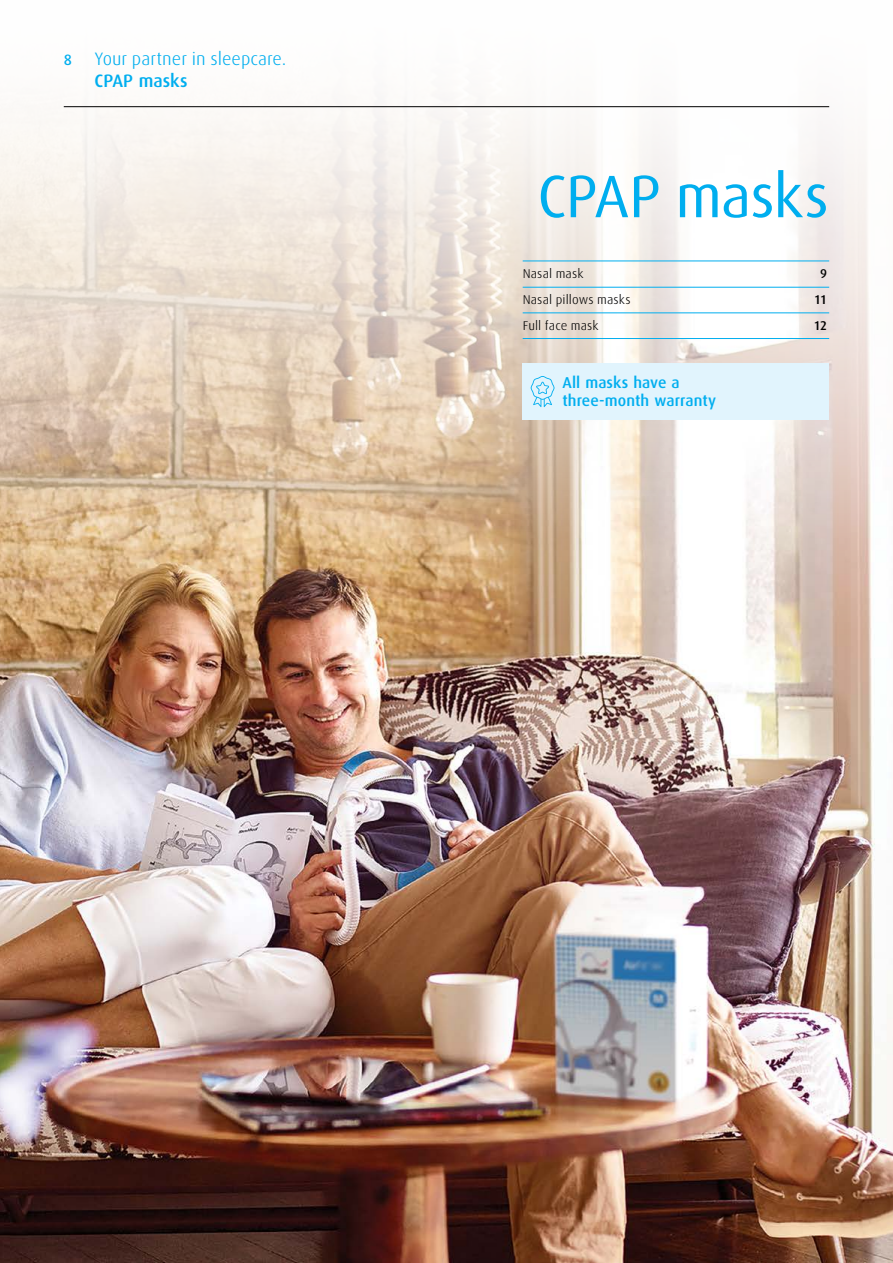
<style>
.page{position:relative;width:893px;height:1263px;background:#fff}
.page>*{position:absolute;margin:0;border:0;box-sizing:border-box;transform-origin:0 0}
.Divider_Heading_RHS{font:60px "Linde Dax Global";letter-spacing:-.025em;color:#00aeef}
.t1{font:300 18px "Linde Dax Global";color:#00aeef}
.t2{font:500 18px "Linde Dax Global";color:#00aeef}
.Warranty_OneLine{font:500 15.75px/18px "Linde Dax Global";letter-spacing:.005em;color:#00aeef}
.t3{font:500 15px "Linde Dax Global";color:#00aeef}
.Divider_Line_below{font:300 12.75px "Linde Dax Global";letter-spacing:.01em;color:#000}
.Divider_Line_above_and_below{font:300 12.75px "Linde Dax Global";letter-spacing:.01em;color:#000}
.Divider_Line_below-2{font:500 12.75px "Linde Dax Global";color:#000}
.Divider_Line_above_and_below-2{font:500 12.75px "Linde Dax Global";color:#000}
</style>
<div class="page">
<img style="left:0;top:631px;width:893px;height:632px">
<svg style="left:0;top:106px;width:872px;height:525px"></svg>
<hr style="left:523px;top:261px;width:306px;height:1px;background:#00aeef">
<hr style="left:523px;top:287px;width:306px;height:1px;background:#00aeef">
<hr style="left:523px;top:312px;width:306px;height:1px;background:#00aeef">
<hr style="left:523px;top:338px;width:306px;height:1px;background:#00aeef">
<div style="left:523px;top:363px;width:306px;height:57px;background:#e1f4fd"></div>
<svg style="left:531px;top:376px;width:23px;height:31px"></svg>
<hr style="left:64px;top:106px;width:765px;height:1px;background:#000">
<p class="t3" style="left:64px;top:51px;width:10px">8</p>
<p class="t1" style="left:95px;top:48px;width:193px">Your partner in sleepcare.</p>
<p class="t2" style="left:95px;top:70px;width:94px">CPAP masks</p>
<p class="Divider_Heading_RHS" style="left:537px;top:161px;width:294px">CPAP masks</p>
<p class="Divider_Line_above_and_below" style="left:523px;top:266px;width:62px">Nasal mask</p>
<p class="Divider_Line_above_and_below-2" style="left:820px;top:266px;width:8px">9</p>
<p class="Divider_Line_below" style="left:523px;top:292px;width:110px">Nasal pillows masks</p>
<p class="Divider_Line_below-2" style="left:814px;top:292px;width:15px">11</p>
<p class="Divider_Line_below" style="left:523px;top:318px;width:77px">Full face mask</p>
<p class="Divider_Line_below-2" style="left:814px;top:318px;width:15px">12</p>
<p class="Warranty_OneLine" style="left:562px;top:374px;width:155px">All masks have a three-month warranty</p>
</div>
